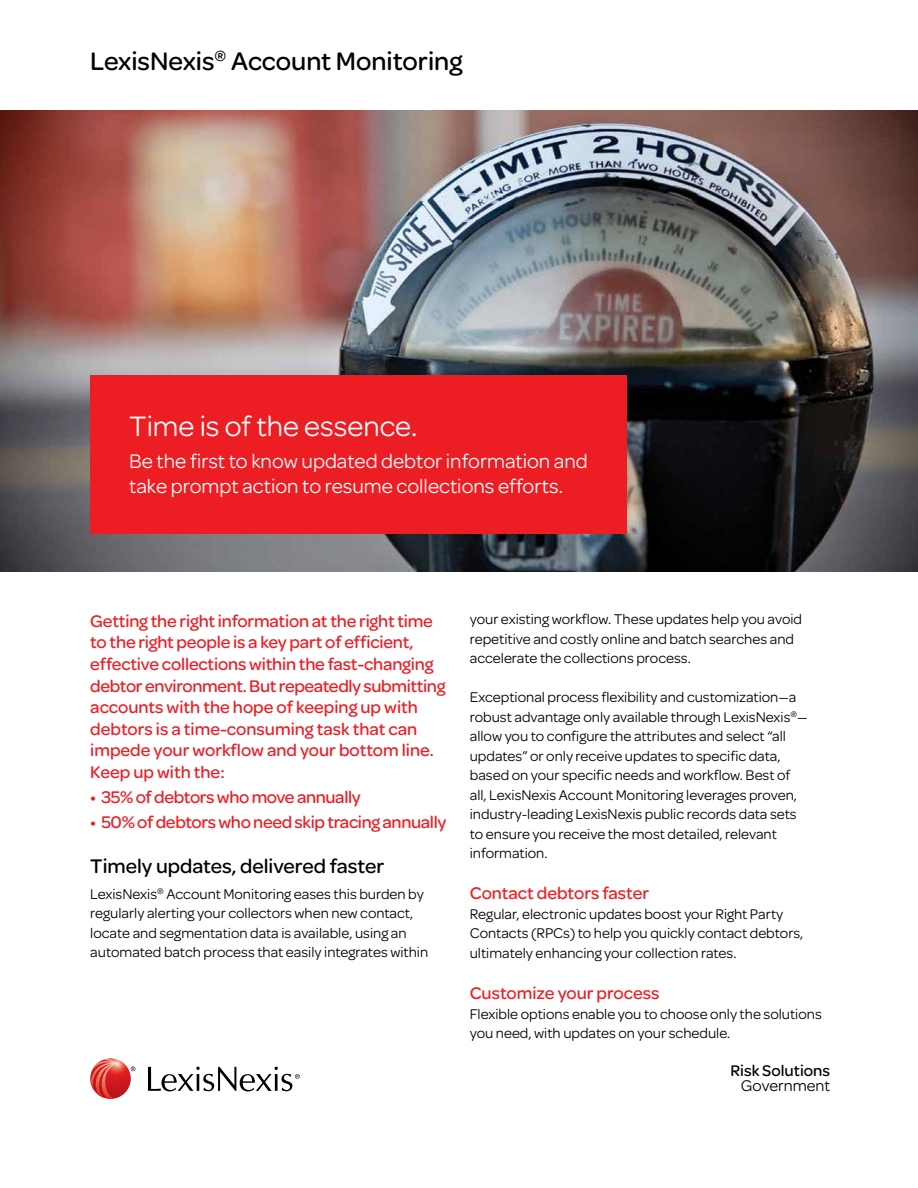
<style>
.page{position:relative;width:918px;height:1188px;background:#fff}
.page>*{position:absolute;margin:0;border:0;box-sizing:border-box;transform-origin:0 0}
.t1{font:30px "Omnes";color:#fff}
.t2{font:500 27px "Omnes";color:#000}
.t3{font:21px/25.2px "Omnes";color:#fff}
.t4{font:500 21px "Omnes";color:#000}
.t5{font:500 18px/21.6px "Omnes";letter-spacing:-.01em;color:#ed1d24}
.t6{font:500 16.5px "Omnes";color:#000}
.t7{font:16.5px "Omnes";color:#000}
.t8{font:15px/19.5px "Omnes";color:#000}
</style>
<div class="page">
<img style="left:0;top:111px;width:918px;height:461px">
<svg style="left:131px;top:1066px;width:4px;height:5px"></svg>
<svg style="left:148px;top:1067px;width:152px;height:25px"></svg>
<svg style="left:90px;top:1058px;width:41px;height:41px"></svg>
<svg style="left:91px;top:1059px;width:32px;height:40px"></svg>
<div style="left:90px;top:376px;width:537px;height:158px;background:#ed1d24"></div>
<h2 class="t2" style="left:90px;top:43px;width:374px">LexisNexis<sup>®</sup> Account Monitoring</h2>
<h1 class="t1" style="left:129px;top:406px;width:290px">Time is of the essence.</h1>
<h3 class="t3" style="left:129px;top:447px;width:460px">Be the first to know updated debtor information and take prompt action to resume collections efforts.</h3>
<p class="t5" style="left:90px;top:609px;width:357px">Getting the right information at the right time to the right people is a key part of efficient, effective collections within the fast-changing debtor environment. But repeatedly submitting accounts with the hope of keeping up with debtors is a time-consuming task that can impede your workflow and your bottom line.<br>Keep up with the:</p>
<p class="t5" style="left:90px;top:785px;width:272px">• 35% of debtors who move annually</p>
<p class="t5" style="left:90px;top:810px;width:358px">• 50% of debtors who need skip tracing annually</p>
<h3 class="t4" style="left:90px;top:851px;width:296px">Timely updates, delivered faster</h3>
<p class="t8" style="left:90px;top:883px;width:340px">LexisNexis<sup>®</sup> Account Monitoring eases this burden by regularly alerting your collectors when new contact, locate and segmentation data is available, using an automated batch process that easily integrates within</p>
<p class="t8" style="left:470px;top:609px;width:334px">your existing workflow. These updates help you avoid repetitive and costly online and batch searches and accelerate the collections process.</p>
<p class="t8" style="left:470px;top:687px;width:339px">Exceptional process flexibility and customization—a robust advantage only available through LexisNexis<sup>®</sup>— allow you to configure the attributes and select “all updates” or only receive updates to specific data, based on your specific needs and workflow. Best of all, LexisNexis Account Monitoring leverages proven, industry-leading LexisNexis public records data sets to ensure you receive the most detailed, relevant information.</p>
<p class="t5" style="left:470px;top:882px;width:181px">Contact debtors faster</p>
<p class="t8" style="left:470px;top:903px;width:335px">Regular, electronic updates boost your Right Party<br>Contacts (RPCs) to help you quickly contact debtors, ultimately enhancing your collection rates.</p>
<p class="t5" style="left:470px;top:981px;width:191px">Customize your process</p>
<p class="t8" style="left:470px;top:1003px;width:354px">Flexible options enable you to choose only the solutions you need, with updates on your schedule.</p>
<p class="t6" style="left:731px;top:1059px;width:101px">Risk Solutions</p>
<p class="t7" style="left:741px;top:1075px;width:91px">Government</p>
</div>
